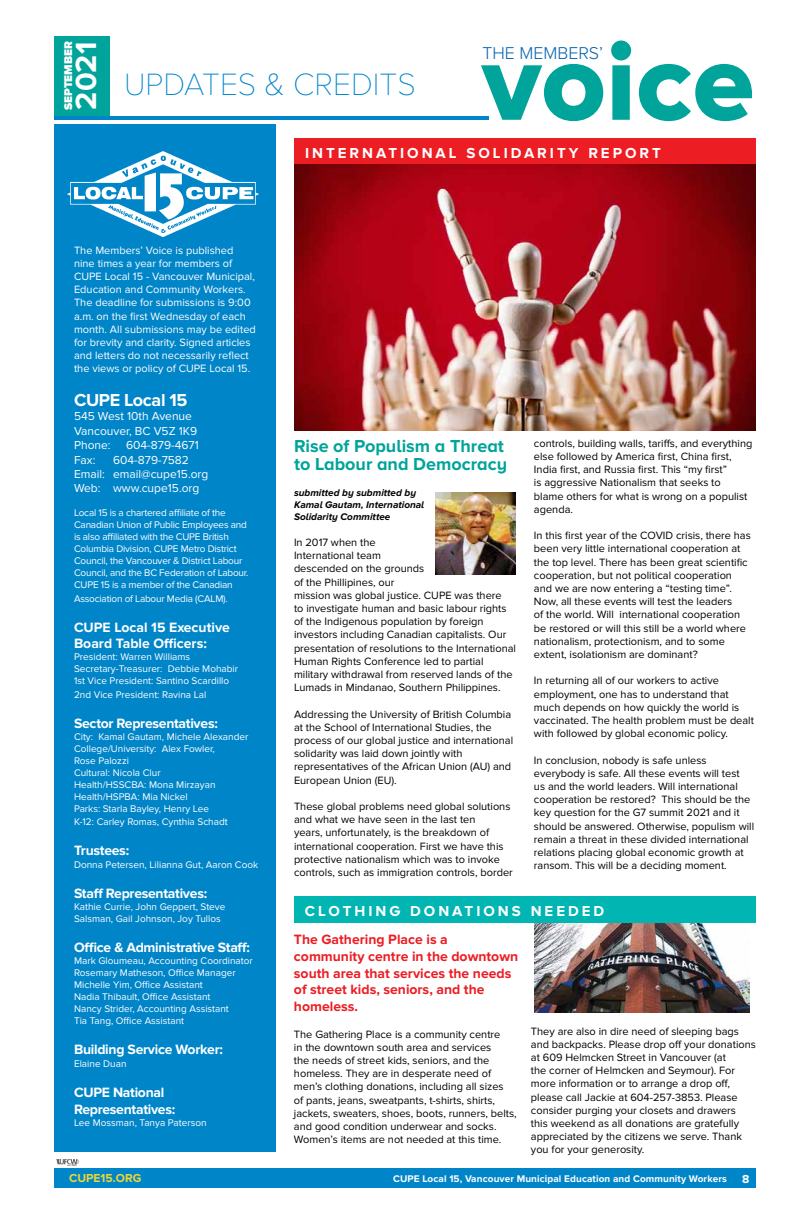
<style>
.page{position:relative;width:810px;height:1224px;background:#fff}
.page>*{position:absolute;margin:0;border:0;box-sizing:border-box;transform-origin:0 0}
.t1{font:112.8px "Proxima Nova A Extrabld";color:#00a49a}
.t2{font:100 32px "Proxima Nova A";color:#0085c9}
.t3{font:700 30.3px "Proxima Nova A";color:#fff}
.t4{font:700 18px/18px "Proxima Nova A";color:#00a49a}
.t5{font:700 18px "Proxima Nova";letter-spacing:-.02em;color:#fff}
.t6{font:300 17.7px "Proxima Nova A";color:#0061ad}
.t7{font:700 15px "Proxima Nova A";letter-spacing:.2em;color:#fff}
.t8{font:700 14px/16.8px "Proxima Nova";letter-spacing:-.02em;color:#fff}
.t9{font:700 14px/16.8px "Proxima Nova";color:#ed1d24}
.t10{font:700 14px/16.8px "Proxima Nova";color:#fff}
.t11{font:12px/14.4px "Proxima Nova";color:#fff}
.t12{font:700 12px "Proxima Nova";color:#eed636}
.t13{font:700 12px "Proxima Nova A";color:#fff}
.t14{font:900 11.6px "Proxima Nova A";color:#fff}
.t15{font:11px/13.2px "Proxima Nova";color:#000}
.t16{font:11px/13.2px "Proxima Nova";color:#fff}
.t17{font:10px/12px "Proxima Nova";color:#fff}
.t18{font:10px/12px "Proxima Nova";letter-spacing:-.02em;color:#fff}
.t19{font:italic 700 10px/12px "Proxima Nova A";color:#000}
.t20{font:700 10px "Proxima Nova";letter-spacing:.01em;color:#fff}
</style>
<div class="page">
<div style="left:54px;top:36px;width:55px;height:82px;background:#00a49a"></div>
<div style="left:54px;top:1169px;width:702px;height:19px;background:#0085c9"></div>
<hr style="left:54px;top:116px;width:435px;height:4px;background:#0085c9">
<img style="left:57px;top:1160px;width:22px;height:5px">
<div style="left:54px;top:125px;width:222px;height:1027px;background:#0085c9"></div>
<img style="left:68px;top:152px;width:190px;height:84px">
<img style="left:534px;top:922px;width:216px;height:90px">
<div style="left:294px;top:139px;width:462px;height:26px;background:#ed1d24"></div>
<img style="left:294px;top:165px;width:462px;height:266px">
<div style="left:294px;top:896px;width:462px;height:26px;background:#00b5b2"></div>
<img style="left:435px;top:492px;width:81px;height:82px">
<h1 class="t1" style="left:482px;top:17px;width:274px">voice</h1>
<p class="t14" style="left:61px;top:110px;width:71px;rotate:-90deg">SEPTEMBER</p>
<h3 class="t3" style="left:69px;top:110px;width:69px;rotate:-90deg">2021</h3>
<h3 class="t6" style="left:482px;top:43px;width:122px">THE MEMBERS’</h3>
<h2 class="t2" style="left:124px;top:67px;width:293px">UPDATES &amp; CREDITS</h2>
<h3 class="t7" style="left:305px;top:144px;width:357px">INTERNATIONAL SOLIDARITY REPORT</h3>
<p class="t16" style="left:74px;top:244px;width:183px">The Members’ Voice is published nine times a year for members of CUPE Local 15 - Vancouver Municipal, Education and Community Workers.<br>The deadline for submissions is 9:00 a.m. on the first Wednesday of each month. All submissions may be edited for brevity and clarity. Signed articles and letters do not necessarily reflect the views or policy of CUPE Local 15.</p>
<h3 class="t5" style="left:74px;top:390px;width:115px">CUPE Local 15</h3>
<p class="t11" style="left:74px;top:409px;width:125px">545 West 10th Avenue<br>Vancouver, BC V5Z 1K9<br>Phone:</p>
<p class="t11" style="left:126px;top:438px;width:74px">604-879-4671</p>
<p class="t11" style="left:74px;top:453px;width:136px;text-indent:39px">604-879-7582<br>Email: email@cupe15.org<br>Web: www.cupe15.org</p>
<p class="t18" style="left:74px;top:507px;width:176px">Local 15 is a chartered affiliate of the Canadian Union of Public Employees and is also affiliated with the CUPE British Columbia Division, CUPE Metro District Council, the Vancouver &amp; District Labour Council, and the BC Federation of Labour.<br>CUPE 15 is a member of the Canadian</p>
<p class="t18" style="left:74px;top:592px;width:155px">Association of Labour Media (CALM).</p>
<p class="t10" style="left:74px;top:619px;width:157px">CUPE Local 15 Executive<br>Board Table Officers:</p>
<p class="t17" style="left:74px;top:651px;width:166px">President: Warren Williams<br>Secretary-Treasurer: Debbie Mohabir<br>1st Vice President: Santino Scardillo</p>
<p class="t17" style="left:74px;top:688px;width:134px">2nd Vice President: Ravina Lal</p>
<p class="t8" style="left:74px;top:715px;width:145px">Sector Representatives:</p>
<p class="t17" style="left:74px;top:730px;width:176px">City: Kamal Gautam, Michele Alexander<br>College/University: Alex Fowler,<br>Rose Palozzi<br>Cultural: Nicola Clur<br>Health/HSSCBA: Mona Mirzayan<br>Health/HSPBA: Mia Nickel<br>Parks: Starla Bayley, Henry Lee</p>
<p class="t17" style="left:74px;top:816px;width:155px">K-12: Carley Romas, Cynthia Schadt</p>
<p class="t8" style="left:74px;top:842px;width:57px">Trustees:</p>
<p class="t17" style="left:74px;top:859px;width:186px">Donna Petersen, Lilianna Gut, Aaron Cook</p>
<p class="t8" style="left:74px;top:885px;width:135px">Staff Representatives:</p>
<p class="t17" style="left:74px;top:901px;width:153px">Kathie Currie, John Geppert, Steve<br>Salsman, Gail Johnson, Joy Tullos</p>
<p class="t8" style="left:74px;top:939px;width:178px">Office &amp; Administrative Staff:</p>
<p class="t17" style="left:74px;top:955px;width:180px">Mark Gloumeau, Accounting Coordinator Rosemary Matheson, Office Manager Michelle Yim, Office Assistant<br>Nadia Thibault, Office Assistant<br>Nancy Strider, Accounting Assistant<br>Tia Tang, Office Assistant</p>
<p class="t8" style="left:74px;top:1041px;width:150px">Building Service Worker:</p>
<p class="t17" style="left:74px;top:1058px;width:54px">Elaine Duan</p>
<p class="t8" style="left:74px;top:1084px;width:103px">CUPE National<br>Representatives:</p>
<p class="t17" style="left:74px;top:1117px;width:134px">Lee Mossman, Tanya Paterson</p>
<p class="t11" style="left:74px;top:453px;width:23px">Fax:</p>
<h3 class="t4" style="left:294px;top:437px;width:215px">Rise of Populism a Threat to Labour and Democracy</h3>
<p class="t19" style="left:294px;top:486px;width:132px">submitted by submitted by<br>Kamal Gautam, International<br>Solidarity Committee</p>
<p class="t15" style="left:294px;top:536px;width:224px">In 2017 when the<br>International team<br>descended on the grounds<br>of the Phillipines, our<br>mission was global justice. CUPE was there<br>to investigate human and basic labour rights of the Indigenous population by foreign investors including Canadian capitalists. Our presentation of resolutions to the International Human Rights Conference led to partial military withdrawal from reserved lands of the Lumads in Mindanao, Southern Philippines.</p>
<p class="t15" style="left:294px;top:707px;width:221px">Addressing the University of British Columbia at the School of International Studies, the process of our global justice and international solidarity was laid down jointly with representatives of the African Union (AU) and European Union (EU).</p>
<p class="t15" style="left:294px;top:800px;width:220px">These global problems need global solutions and what we have seen in the last ten<br>years, unfortunately, is the breakdown of international cooperation. First we have this protective nationalism which was to invoke controls, such as immigration controls, border</p>
<p class="t15" style="left:534px;top:437px;width:220px">controls, building walls, tariffs, and everything else followed by America first, China first, India first, and Russia first. This “my first”<br>is aggressive Nationalism that seeks to blame others for what is wrong on a populist agenda.</p>
<p class="t15" style="left:534px;top:529px;width:218px">In this first year of the COVID crisis, there has been very little international cooperation at the top level. There has been great scientific cooperation, but not political cooperation and we are now entering a “testing time”.<br>Now, all these events will test the leaders<br>of the world. Will international cooperation be restored or will this still be a world where nationalism, protectionism, and to some extent, isolationism are dominant?</p>
<p class="t15" style="left:534px;top:674px;width:222px">In returning all of our workers to active employment, one has to understand that much depends on how quickly the world is vaccinated. The health problem must be dealt with followed by global economic policy.</p>
<p class="t15" style="left:534px;top:754px;width:222px">In conclusion, nobody is safe unless everybody is safe. All these events will test<br>us and the world leaders. Will international cooperation be restored? This should be the key question for the G7 summit 2021 and it should be answered. Otherwise, populism will remain a threat in these divided international relations placing global economic growth at ransom. This will be a deciding moment.</p>
<h3 class="t7" style="left:305px;top:902px;width:301px">CLOTHING DONATIONS NEEDED</h3>
<p class="t9" style="left:294px;top:931px;width:226px">The Gathering Place is a community centre in the downtown south area that services the needs of street kids, seniors, and the homeless.</p>
<p class="t15" style="left:294px;top:1027px;width:224px">The Gathering Place is a community centre<br>in the downtown south area and services<br>the needs of street kids, seniors, and the homeless. They are in desperate need of men’s clothing donations, including all sizes<br>of pants, jeans, sweatpants, t-shirts, shirts, jackets, sweaters, shoes, boots, runners, belts, and good condition underwear and socks.<br>Women’s items are not needed at this time.</p>
<p class="t15" style="left:531px;top:1025px;width:226px">They are also in dire need of sleeping bags and backpacks. Please drop off your donations at 609 Helmcken Street in Vancouver (at<br>the corner of Helmcken and Seymour). For more information or to arrange a drop off, please call Jackie at 604-257-3853. Please consider purging your closets and drawers<br>this weekend as all donations are gratefully appreciated by the citizens we serve. Thank you for your generosity.</p>
<p class="t12" style="left:69px;top:1171px;width:74px">CUPE15.ORG</p>
<p class="t20" style="left:393px;top:1173px;width:335px">CUPE Local 15, Vancouver Municipal Education and Community Workers</p>
<p class="t13" style="left:742px;top:1172px;width:9px">8</p>
</div>
